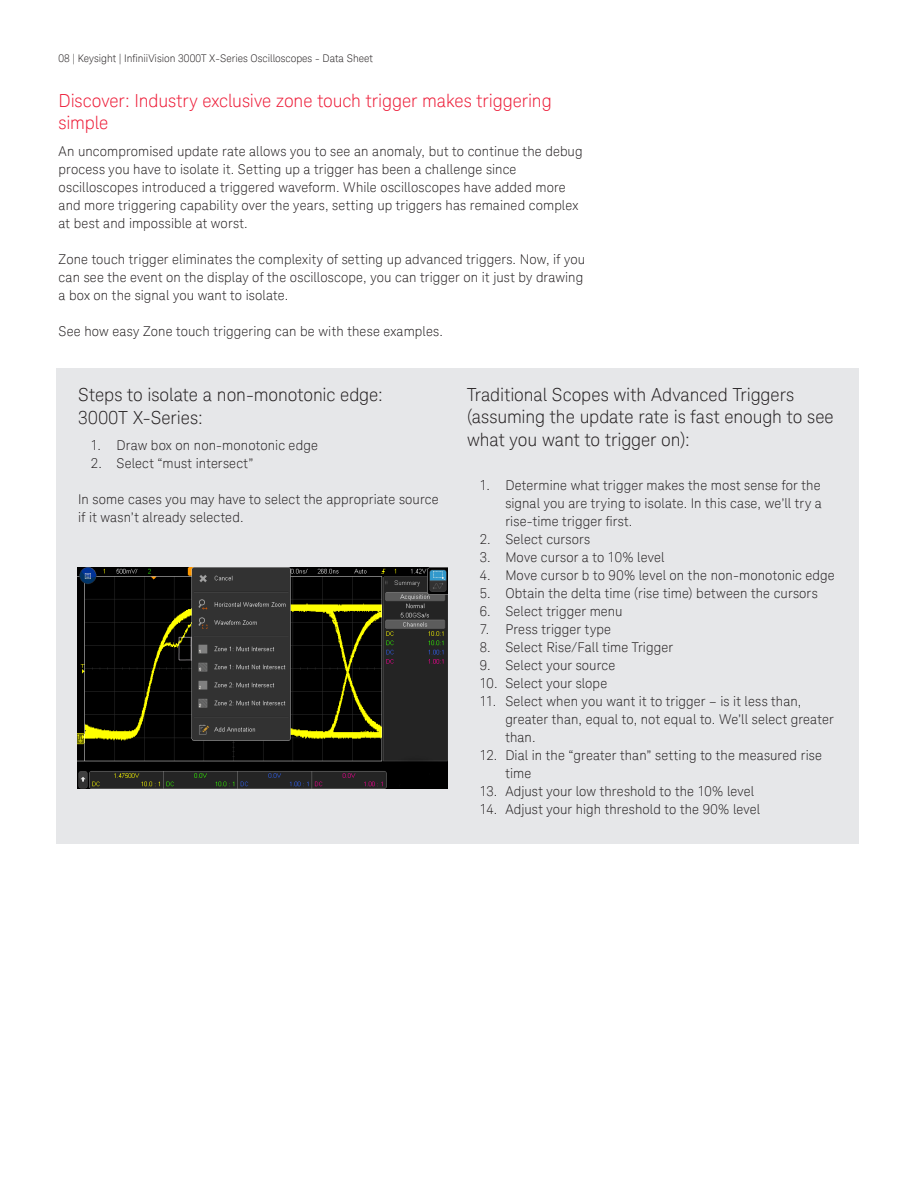
<style>
.page{position:relative;width:918px;height:1188px;background:#fff}
.page>*{position:absolute;margin:0;border:0;box-sizing:border-box;transform-origin:0 0}
.t1{font:300 18px/22.5px "Keysight Sans";letter-spacing:-.005em;color:#231f20}
.t2{font:300 18px/22.5px "Keysight Sans";letter-spacing:-.005em;color:#ed1a36}
.t3{font:300 13.5px/18px "Keysight Sans";letter-spacing:.01em;color:#231f20}
.t4{font:300 10.5px "Keysight Sans";color:#231f20}
</style>
<div class="page">
<div style="left:56px;top:369px;width:803px;height:475px;background:#e6e7e9"></div>
<img style="left:78px;top:567px;width:369px;height:222px">
<p class="t4" style="left:59px;top:52px;width:316px">08 | Keysight | Ini niiVision 3000T X-Series Oscilloscopes - Data Sheet</p>
<h1 class="t2" style="left:59px;top:89px;width:495px">Discover: Industry exclusive zone touch trigger makes triggering simple</h1>
<p class="t3" style="left:59px;top:142px;width:526px">An uncompromised update rate allows you to see an anomaly, but to continue the debug process you have to isolate it. Setting up a trigger has been a challenge since oscilloscopes introduced a triggered waveform. While oscilloscopes have added more and more triggering capability over the years, setting up triggers has remained complex at best and impossible at worst.</p>
<p class="t3" style="left:59px;top:250px;width:528px">Zone touch trigger eliminates the complexity of setting up advanced triggers. Now, if you can see the event on the display of the oscilloscope, you can trigger on it just by drawing a box on the signal you want to isolate.</p>
<p class="t3" style="left:59px;top:322px;width:386px">See how easy Zone touch triggering can be with these examples.</p>
<h1 class="t1" style="left:78px;top:384px;width:306px">Steps to isolate a non-monotonic edge:<br>3000T X-Series:</h1>
<p class="t3" style="left:91px;top:437px;width:228px">1. Draw box on non-monotonic edge</p>
<p class="t3" style="left:91px;top:455px;width:164px">2. Select “must intersect”</p>
<p class="t3" style="left:78px;top:491px;width:362px">In some cases you may have to select the appropriate source if it wasn’t already selected.</p>
<h1 class="t1" style="left:467px;top:383px;width:368px">Traditional Scopes with Advanced Triggers (assuming the update rate is fast enough to see what you want to trigger on):</h1>
<p class="t3" style="left:505px;top:476px;width:318px;text-align:justify;text-indent:-26px">1. Determine what trigger makes the most sense for the signal you are trying to isolate. In this case, we’ll try a rise-time trigger i rst.</p>
<p class="t3" style="left:480px;top:530px;width:112px">2. Select cursors</p>
<p class="t3" style="left:480px;top:548px;width:186px">3. Move cursor a to 10% level</p>
<p class="t3" style="left:480px;top:566px;width:356px">4. Move cursor b to 90% level on the non-monotonic edge</p>
<p class="t3" style="left:480px;top:584px;width:339px">5. Obtain the delta time (rise time) between the cursors</p>
<p class="t3" style="left:480px;top:602px;width:144px">6. Select trigger menu</p>
<p class="t3" style="left:480px;top:620px;width:133px">7. Press trigger type</p>
<p class="t3" style="left:480px;top:638px;width:195px">8. Select Rise/Fall time Trigger</p>
<p class="t3" style="left:480px;top:656px;width:137px">9. Select your source</p>
<p class="t3" style="left:480px;top:674px;width:129px">10. Select your slope</p>
<p class="t3" style="left:505px;top:692px;width:330px;text-indent:-26px">11. Select when you want it to trigger – is it less than, greater than, equal to, not equal to. We’ll select greater than.</p>
<p class="t3" style="left:505px;top:746px;width:318px;text-indent:-26px">12. Dial in the “greater than” setting to the measured rise time</p>
<p class="t3" style="left:480px;top:782px;width:276px">13. Adjust your low threshold to the 10% level</p>
<p class="t3" style="left:480px;top:800px;width:282px">14. Adjust your high threshold to the 90% level</p>
</div>
